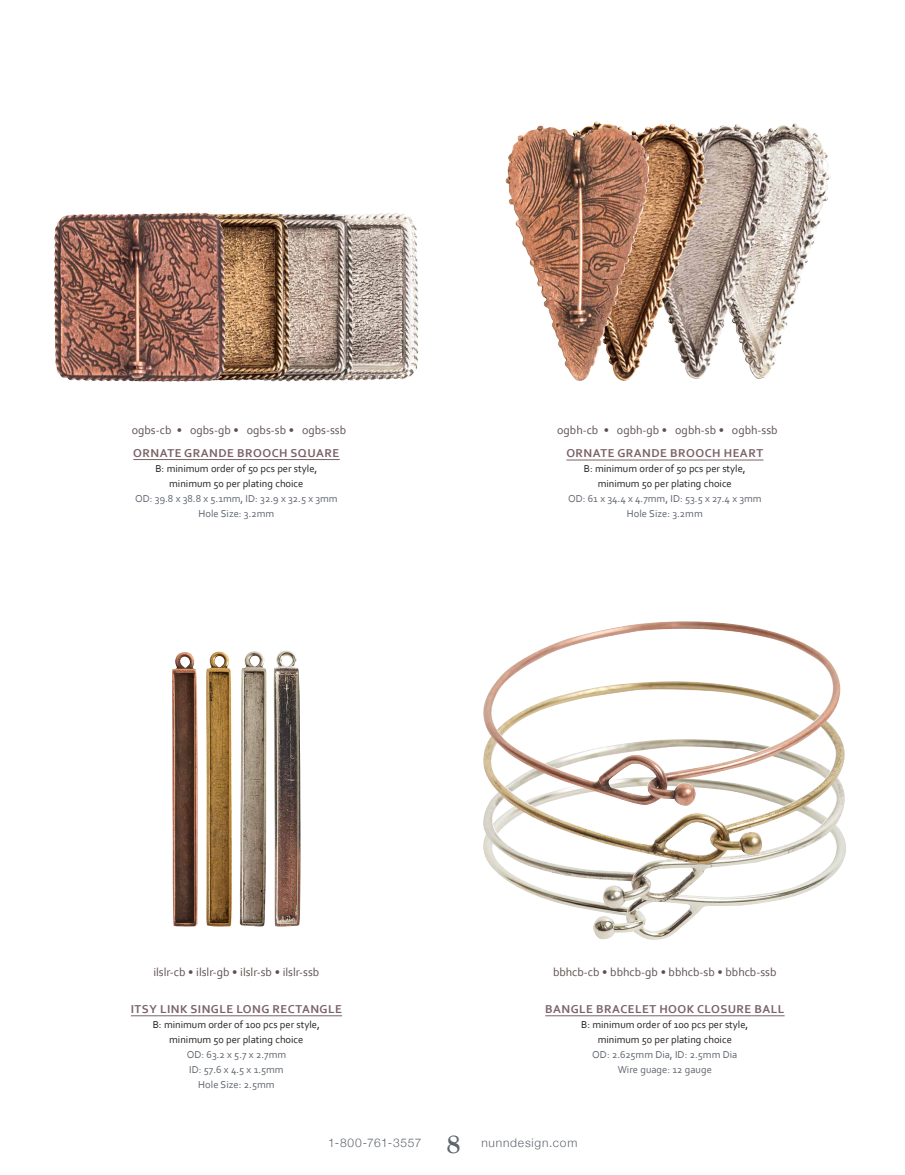
<style>
.page{position:relative;width:905px;height:1175px;background:#fff}
.page>*{position:absolute;margin:0;border:0;box-sizing:border-box;transform-origin:0 0}
.t1{font:700 25.5px "Goudy Old Style BT";color:#5f656d}
.t2{font:12px "Corbel";color:#5e4f50}
.t3{font:700 12px "Corbel";letter-spacing:.04em;color:#7b6368}
.t4{font:300 12px "Helvetica Neue";letter-spacing:.065em;color:#5f656d}
.t5{font:10.5px/15px "Corbel";color:#231f20;text-align:center}
.t6{font:10.5px/15px "Corbel";color:#5f656d;text-align:center}
</style>
<div class="page">
<img style="left:581px;top:792px;width:265px;height:148px">
<img style="left:491px;top:866px;width:353px;height:42px">
<img style="left:483px;top:686px;width:361px;height:180px">
<img style="left:483px;top:621px;width:357px;height:185px">
<hr style="left:545px;top:1015px;width:239px;height:1px;background:#7b6368">
<hr style="left:131px;top:1015px;width:211px;height:1px;background:#7b6368">
<img style="left:172px;top:652px;width:26px;height:274px">
<img style="left:206px;top:651px;width:26px;height:275px">
<img style="left:239px;top:651px;width:27px;height:275px">
<img style="left:273px;top:650px;width:28px;height:276px">
<hr style="left:566px;top:459px;width:197px;height:1px;background:#7b6368">
<img style="left:769px;top:124px;width:32px;height:249px">
<img style="left:694px;top:124px;width:75px;height:255px">
<img style="left:592px;top:122px;width:102px;height:259px">
<img style="left:505px;top:126px;width:106px;height:255px">
<hr style="left:133px;top:459px;width:207px;height:1px;background:#7b6368">
<img style="left:342px;top:213px;width:54px;height:168px">
<img style="left:264px;top:213px;width:78px;height:168px">
<img style="left:193px;top:213px;width:71px;height:168px">
<img style="left:54px;top:212px;width:139px;height:170px">
<p class="t2" style="left:132px;top:422px;width:216px">ogbs-cb • ogbs-gb • ogbs-sb • ogbs-ssb</p>
<p class="t3" style="left:133px;top:445px;width:208px">ORNATE GRANDE BROOCH SQUARE</p>
<p class="t5" style="left:155px;top:460px;width:163px">B: minimum order of 50 pcs per style, minimum 50 per plating choice</p>
<p class="t6" style="left:135px;top:490px;width:204px">OD: 39.8 x 38.8 x 5.1mm, ID: 32.9 x 32.5 x 3mm<br>Hole Size: 3.2mm</p>
<p class="t2" style="left:153px;top:964px;width:167px">ilslr-cb • ilslr-gb • ilslr-sb • ilslr-ssb</p>
<p class="t3" style="left:131px;top:1001px;width:212px">ITSY LINK SINGLE LONG RECTANGLE</p>
<p class="t5" style="left:153px;top:1016px;width:169px">B: minimum order of 100 pcs per style, minimum 50 per plating choice</p>
<p class="t6" style="left:187px;top:1046px;width:101px">OD: 63.2 x 5.7 x 2.7mm<br>ID: 57.6 x 4.5 x 1.5mm<br>Hole Size: 2.5mm</p>
<p class="t2" style="left:557px;top:423px;width:222px">ogbh-cb • ogbh-gb • ogbh-sb • ogbh-ssb</p>
<p class="t3" style="left:566px;top:445px;width:198px">ORNATE GRANDE BROOCH HEART</p>
<p class="t5" style="left:584px;top:461px;width:163px">B: minimum order of 50 pcs per style, minimum 50 per plating choice</p>
<p class="t6" style="left:568px;top:491px;width:195px">OD: 61 x 34.4 x 4.7mm, ID: 53.5 x 27.4 x 3mm<br>Hole Size: 3.2mm</p>
<p class="t2" style="left:553px;top:964px;width:225px">bbhcb-cb • bbhcb-gb • bbhcb-sb • bbhcb-ssb</p>
<p class="t3" style="left:545px;top:1001px;width:240px">BANGLE BRACELET HOOK CLOSURE BALL</p>
<p class="t5" style="left:581px;top:1016px;width:169px">B: minimum order of 100 pcs per style, minimum 50 per plating choice</p>
<p class="t6" style="left:592px;top:1046px;width:146px">OD: 2.625mm Dia, ID: 2.5mm Dia<br>Wire guage: 12 gauge</p>
<h1 class="t1" style="left:447px;top:1128px;width:15px">8</h1>
<p class="t4" style="left:328px;top:1133px;width:95px">1-800-761-3557</p>
<p class="t4" style="left:481px;top:1133px;width:98px">nunndesign.com</p>
</div>
